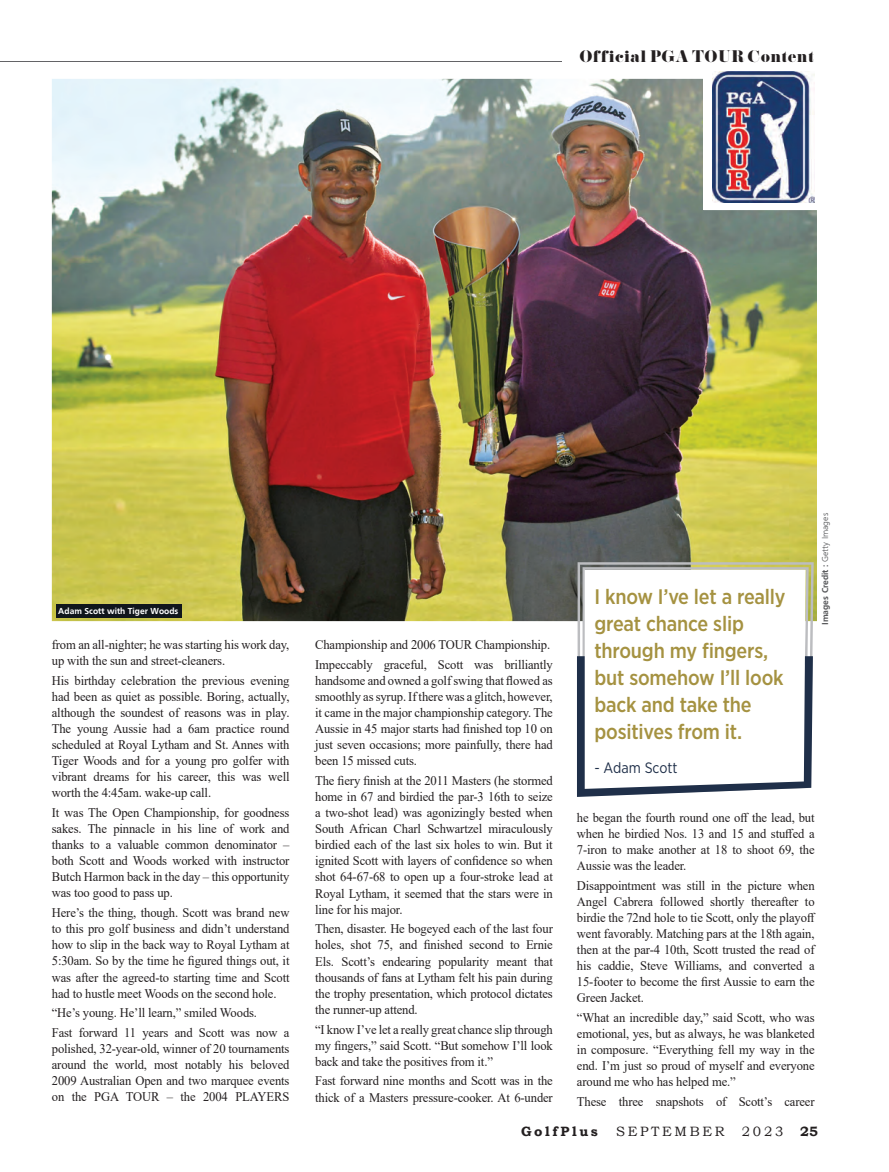
<style>
.page{position:relative;width:889px;height:1172px;background:#fff}
.page>*{position:absolute;margin:0;border:0;box-sizing:border-box;transform-origin:0 0}
.t1{font:500 21px/27px "Gotham Narrow";letter-spacing:-.01em;color:#a59241}
.t2{font:15px "Pistilli";letter-spacing:.02em;color:#231f20}
.t3{font:15px "Gotham Narrow";color:#1f2f49}
.t4{font:13.5px "Bookman Old Style";letter-spacing:.2em;color:#231f20}
.t5{font:700 13.5px "Bookman Old Style";letter-spacing:.2em;color:#231f20}
.t6{font:13.2px/16px "Times New Roman";letter-spacing:-.01em;color:#231f20;text-align:justify;scale:.96 1}
.t7{font:700 9px "Frugal Sans";color:#57585a}
.t8{font:700 9px "Frugal Sans";color:#fff}
.s1{font-weight:300}
.s2{font-weight:700}
</style>
<div class="page">
<img style="left:52px;top:79px;width:765px;height:542px">
<hr style="left:0;top:61px;width:561px;height:1px;background:#636366">
<div style="left:703px;top:0;width:116px;height:210px;background:#fff"></div>
<img style="left:712px;top:72px;width:103px;height:131px">
<div style="left:56px;top:604px;width:125px;height:14px;background:#10161c"></div>
<svg style="left:577px;top:562px;width:237px;height:94px"></svg>
<svg style="left:582px;top:567px;width:227px;height:89px"></svg>
<svg style="left:577px;top:656px;width:236px;height:141px"></svg>
<svg style="left:585px;top:570px;width:221px;height:219px"></svg>
<p class="t2" style="left:579px;top:50px;width:236px">Official PGA TOUR Content</p>
<p class="t8" style="left:58px;top:607px;width:122px">Adam Scott with Tiger Woods</p>
<p class="t6" style="left:52px;top:637px;width:249px">from an all-nighter; he was starting his work day, up with the sun and street-cleaners.</p>
<p class="t6" style="left:52px;top:672px;width:249px">His birthday celebration the previous evening had been as quiet as possible. Boring, actually, although the soundest of reasons was in play.<br>The young Aussie had a 6am practice round scheduled at Royal Lytham and St. Annes with Tiger Woods and for a young pro golfer with vibrant dreams for his career, this was well worth the 4:45am. wake-up call.</p>
<p class="t6" style="left:52px;top:805px;width:249px">It was The Open Championship, for goodness sakes. The pinnacle in his line of work and thanks to a valuable common denominator – both Scott and Woods worked with instructor Butch Harmon back in the day – this opportunity was too good to pass up.</p>
<p class="t6" style="left:52px;top:905px;width:249px">Here’s the thing, though. Scott was brand new to this pro golf business and didn’t understand how to slip in the back way to Royal Lytham at 5:30am. So by the time he figured things out, it was after the agreed-to starting time and Scott had to hustle meet Woods on the second hole.</p>
<p class="t6" style="left:52px;top:1003px;width:249px;line-height:19.8px">“He’s young. He’ll learn,” smiled Woods.<br>Fast forward 11 years and Scott was now a</p>
<p class="t6" style="left:52px;top:1041px;width:249px">polished, 32-year-old, winner of 20 tournaments around the world, most notably his beloved 2009 Australian Open and two marquee events on the PGA TOUR – the 2004 PLAYERS</p>
<p class="t7" style="left:821px;top:625px;width:113px;rotate:-90deg">Images Credit : <span class="s1">Getty Images</span></p>
<h1 class="t1" style="left:594px;top:583px;width:193px">I know I’ve let a really great chance slip through my fingers, but somehow I’ll look back and take the positives from it.</h1>
<p class="t3" style="left:594px;top:762px;width:85px">- Adam Scott</p>
<p class="t6" style="left:315px;top:635px;width:249px;line-height:19.8px">Championship and 2006 TOUR Championship.<br>Impeccably graceful, Scott was brilliantly</p>
<p class="t6" style="left:315px;top:672px;width:249px">handsome and owned a golf swing that flowed as smoothly as syrup. If there was a glitch, however, it came in the major championship category. The Aussie in 45 major starts had finished top 10 on just seven occasions; more painfully, there had been 15 missed cuts.</p>
<p class="t6" style="left:315px;top:773px;width:249px">The fiery finish at the 2011 Masters (he stormed home in 67 and birdied the par-3 16th to seize a two-shot lead) was agonizingly bested when South African Charl Schwartzel miraculously birdied each of the last six holes to win. But it ignited Scott with layers of confidence so when shot 64-67-68 to open up a four-stroke lead at Royal Lytham, it seemed that the stars were in line for his major.</p>
<p class="t6" style="left:315px;top:921px;width:249px">Then, disaster. He bogeyed each of the last four holes, shot 75, and finished second to Ernie Els. Scott’s endearing popularity meant that thousands of fans at Lytham felt his pain during the trophy presentation, which protocol dictates the runner-up attend.</p>
<p class="t6" style="left:315px;top:1021px;width:249px">“I know I’ve let a really great chance slip through my fingers,” said Scott. “But somehow I’ll look back and take the positives from it.”</p>
<p class="t6" style="left:315px;top:1073px;width:249px">Fast forward nine months and Scott was in the thick of a Masters pressure-cooker. At 6-under</p>
<p class="t6" style="left:577px;top:809px;width:249px">he began the fourth round one off the lead, but when he birdied Nos. 13 and 15 and stuffed a 7-iron to make another at 18 to shoot 69, the Aussie was the leader.</p>
<p class="t6" style="left:577px;top:877px;width:250px">Disappointment was still in the picture when Angel Cabrera followed shortly thereafter to birdie the 72nd hole to tie Scott, only the playoff went favorably. Matching pars at the 18th again, then at the par-4 10th, Scott trusted the read of his caddie, Steve Williams, and converted a 15-footer to become the first Aussie to earn the Green Jacket.</p>
<p class="t6" style="left:577px;top:1009px;width:249px">“What an incredible day,” said Scott, who was emotional, yes, but as always, he was blanketed in composure. “Everything fell my way in the end. I’m just so proud of myself and everyone around me who has helped me.”</p>
<p class="t6" style="left:577px;top:1093px;width:249px">These three snapshots of Scott’s career</p>
<p class="t5" style="left:521px;top:1123px;width:78px">GolfPlus</p>
<p class="t4" style="left:616px;top:1123px;width:110px">SEPTEMBER</p>
<p class="t4" style="left:742px;top:1123px;width:78px">2023 <span class="s2">25</span></p>
</div>
